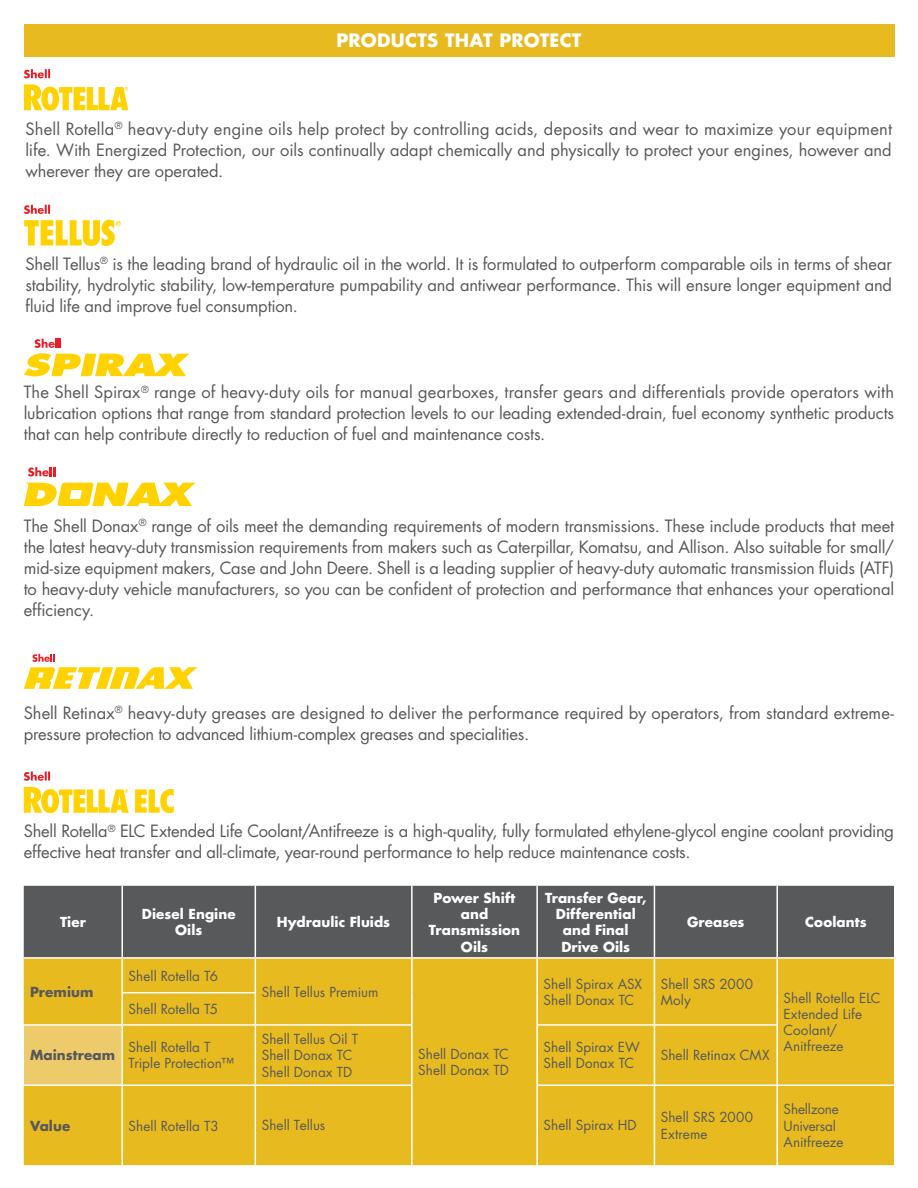
<style>
.page{position:relative;width:918px;height:1188px;background:#fff}
.page>*{position:absolute;margin:0;border:0;box-sizing:border-box;transform-origin:0 0}
.t1{font:700 18px "Futura";color:#fff}
.t2{font:16.5px/21px "Futura";letter-spacing:-.01em;color:#58595b;text-align:justify}
.t3{font:13.5px/16.2px "Futura";letter-spacing:.005em;color:#58595b}
.t4{font:700 13.5px/16.2px "Futura";letter-spacing:.005em;color:#fff;text-align:center}
.t5{font:700 13.5px "Futura";letter-spacing:.005em;color:#58595b}
</style>
<div class="page">
<div style="left:24px;top:24px;width:870px;height:33px;background:#e7ba20"></div>
<div style="left:24px;top:886px;width:870px;height:71px;background:#58595b"></div>
<div style="left:24px;top:959px;width:870px;height:206px;background:#e7ba20"></div>
<div style="left:24px;top:1025px;width:98px;height:60px;background:#eecb6a"></div>
<div style="left:123px;top:1025px;width:653px;height:60px;background:#e7ba20"></div>
<hr style="left:122px;top:886px;width:1px;height:71px;background:#fff">
<hr style="left:255px;top:886px;width:1px;height:71px;background:#fff">
<hr style="left:411px;top:886px;width:2px;height:71px;background:#fff">
<hr style="left:536px;top:886px;width:2px;height:71px;background:#fff">
<hr style="left:654px;top:886px;width:1px;height:71px;background:#fff">
<hr style="left:776px;top:886px;width:2px;height:71px;background:#fff">
<hr style="left:122px;top:959px;width:1px;height:33px;background:#fff">
<hr style="left:255px;top:959px;width:1px;height:33px;background:#fff">
<hr style="left:654px;top:959px;width:1px;height:34px;background:#fff">
<hr style="left:122px;top:992px;width:134px;height:1px;background:#fff">
<hr style="left:122px;top:993px;width:1px;height:31px;background:#fff">
<hr style="left:255px;top:993px;width:1px;height:31px;background:#fff">
<hr style="left:654px;top:993px;width:1px;height:31px;background:#fff">
<hr style="left:24px;top:1024px;width:98px;height:2px;background:#fff">
<hr style="left:122px;top:1024px;width:133px;height:2px;background:#fff">
<hr style="left:122px;top:1026px;width:1px;height:58px;background:#fff">
<hr style="left:255px;top:1024px;width:158px;height:2px;background:#fff">
<hr style="left:255px;top:1026px;width:1px;height:58px;background:#fff">
<hr style="left:536px;top:1024px;width:118px;height:2px;background:#fff">
<hr style="left:654px;top:1024px;width:124px;height:2px;background:#fff">
<hr style="left:654px;top:1026px;width:1px;height:58px;background:#fff">
<hr style="left:24px;top:1084px;width:98px;height:2px;background:#fff">
<hr style="left:122px;top:1084px;width:133px;height:2px;background:#fff">
<hr style="left:122px;top:1086px;width:1px;height:79px;background:#fff">
<hr style="left:255px;top:1084px;width:158px;height:2px;background:#fff">
<hr style="left:255px;top:1086px;width:1px;height:79px;background:#fff">
<hr style="left:536px;top:1084px;width:118px;height:2px;background:#fff">
<hr style="left:654px;top:1084px;width:123px;height:2px;background:#fff">
<hr style="left:654px;top:1086px;width:1px;height:79px;background:#fff">
<hr style="left:777px;top:1084px;width:118px;height:2px;background:#fff">
<hr style="left:411px;top:959px;width:2px;height:34px;background:#fff">
<hr style="left:536px;top:959px;width:2px;height:34px;background:#fff">
<hr style="left:411px;top:993px;width:2px;height:31px;background:#fff">
<hr style="left:536px;top:993px;width:2px;height:31px;background:#fff">
<hr style="left:411px;top:1026px;width:2px;height:58px;background:#fff">
<hr style="left:536px;top:1026px;width:2px;height:58px;background:#fff">
<hr style="left:411px;top:1086px;width:2px;height:79px;background:#fff">
<hr style="left:536px;top:1086px;width:2px;height:79px;background:#fff">
<hr style="left:776px;top:959px;width:2px;height:34px;background:#fff">
<hr style="left:776px;top:993px;width:2px;height:31px;background:#fff">
<hr style="left:776px;top:1026px;width:2px;height:58px;background:#fff">
<hr style="left:776px;top:1086px;width:2px;height:79px;background:#fff">
<svg style="left:24px;top:84px;width:104px;height:27px"></svg>
<svg style="left:24px;top:69px;width:26px;height:9px"></svg>
<svg style="left:24px;top:205px;width:26px;height:9px"></svg>
<svg style="left:24px;top:220px;width:97px;height:26px"></svg>
<svg style="left:24px;top:339px;width:165px;height:37px"></svg>
<svg style="left:24px;top:483px;width:171px;height:23px"></svg>
<svg style="left:28px;top:467px;width:27px;height:10px"></svg>
<svg style="left:24px;top:654px;width:173px;height:35px"></svg>
<svg style="left:24px;top:787px;width:104px;height:26px"></svg>
<svg style="left:24px;top:771px;width:26px;height:10px"></svg>
<svg style="left:135px;top:789px;width:39px;height:24px"></svg>
<p class="t1" style="left:337px;top:28px;width:14px">PRODUCT</p>
<p class="t1" style="left:427px;top:28px;width:31px">S THAT</p>
<p class="t1" style="left:500px;top:28px;width:13px">PROTECT</p>
<p class="t2" style="left:25px;top:118px;width:868px">Shell Rotella<sup>®</sup> heavy-duty engine oils help protect by controlling acids, deposits and wear to maximize your equipment life. With Energized Protection, our oils continually adapt chemically and physically to protect your engines, however and wherever they are operated.</p>
<p class="t2" style="left:25px;top:253px;width:868px">Shell Tellus<sup>®</sup> is the leading brand of hydraulic oil in the world. It is formulated to outperform comparable oils in terms of shear stability, hydrolytic stability, low-temperature pumpability and antiwear performance. This will ensure longer equipment and fluid life and improve fuel consumption.</p>
<p class="t2" style="left:24px;top:381px;width:872px">The Shell Spirax<sup>®</sup> range of heavy-duty oils for manual gearboxes, transfer gears and differentials provide operators with lubrication options that range from standard protection levels to our leading extended-drain, fuel economy synthetic products that can help contribute directly to reduction of fuel and maintenance costs.</p>
<p class="t2" style="left:24px;top:515px;width:872px">The Shell Donax<sup>®</sup> range of oils meet the demanding requirements of modern transmissions. These include products that meet the latest heavy-duty transmission requirements from makers such as Caterpillar, Komatsu, and Allison. Also suitable for small/ mid-size equipment makers, Case and John Deere. Shell is a leading supplier of heavy-duty automatic transmission fluids (ATF) to heavy-duty vehicle manufacturers, so you can be confident of protection and performance that enhances your operational efficiency.</p>
<p class="t2" style="left:24px;top:702px;width:872px">Shell Retinax<sup>®</sup> heavy-duty greases are designed to deliver the performance required by operators, from standard extreme&shy;pressure protection to advanced lithium-complex greases and specialities.</p>
<p class="t2" style="left:24px;top:820px;width:872px">Shell Rotella<sup>®</sup> ELC Extended Life Coolant/Antifreeze is a high-quality, fully formulated ethylene-glycol engine coolant providing effective heat transfer and all-climate, year-round performance to help reduce maintenance costs.</p>
<p class="t4" style="left:60px;top:914px;width:27px">Tier</p>
<p class="t4" style="left:142px;top:906px;width:95px">Diesel Engine<br>Oils</p>
<p class="t4" style="left:277px;top:914px;width:115px">Hydraulic Fluids</p>
<p class="t4" style="left:429px;top:889px;width:93px">Power Shift and<br>Transmission<br>Oils</p>
<p class="t4" style="left:545px;top:889px;width:103px">Transfer Gear,<br>Differential and Final<br>Drive Oils</p>
<p class="t4" style="left:687px;top:914px;width:59px">Greases</p>
<p class="t4" style="left:805px;top:914px;width:63px">Coolants</p>
<p class="t5" style="left:30px;top:982px;width:65px">Premium</p>
<p class="t3" style="left:129px;top:967px;width:91px">Shell Rotella T6</p>
<p class="t3" style="left:129px;top:1001px;width:91px">Shell Rotella T5</p>
<p class="t3" style="left:262px;top:983px;width:118px">Shell Tellus Premium</p>
<p class="t3" style="left:544px;top:975px;width:100px">Shell Spirax ASX<br>Shell Donax TC</p>
<p class="t3" style="left:661px;top:975px;width:94px">Shell SRS 2000<br>Moly</p>
<p class="t5" style="left:30px;top:1046px;width:86px">Mainstream</p>
<p class="t3" style="left:129px;top:1039px;width:107px">Shell Rotella T<br>Triple Protection™</p>
<p class="t3" style="left:262px;top:1031px;width:98px">Shell Tellus Oil T<br>Shell Donax TC<br>Shell Donax TD</p>
<p class="t3" style="left:544px;top:1039px;width:98px">Shell Spirax EW<br>Shell Donax TC</p>
<p class="t3" style="left:661px;top:1047px;width:110px">Shell Retinax CMX</p>
<p class="t3" style="left:418px;top:1045px;width:92px">Shell Donax TC<br>Shell Donax TD</p>
<p class="t3" style="left:784px;top:989px;width:99px">Shell Rotella ELC<br>Extended Life<br>Coolant/<br>Anitfreeze</p>
<p class="t5" style="left:30px;top:1116px;width:42px">Value</p>
<p class="t3" style="left:129px;top:1117px;width:92px">Shell Rotella T3</p>
<p class="t3" style="left:262px;top:1117px;width:65px">Shell Tellus</p>
<p class="t3" style="left:544px;top:1117px;width:95px">Shell Spirax HD</p>
<p class="t3" style="left:661px;top:1109px;width:94px">Shell SRS 2000<br>Extreme</p>
<p class="t3" style="left:784px;top:1101px;width:61px">Shellzone<br>Universal<br>Anitfreeze</p>
</div>
